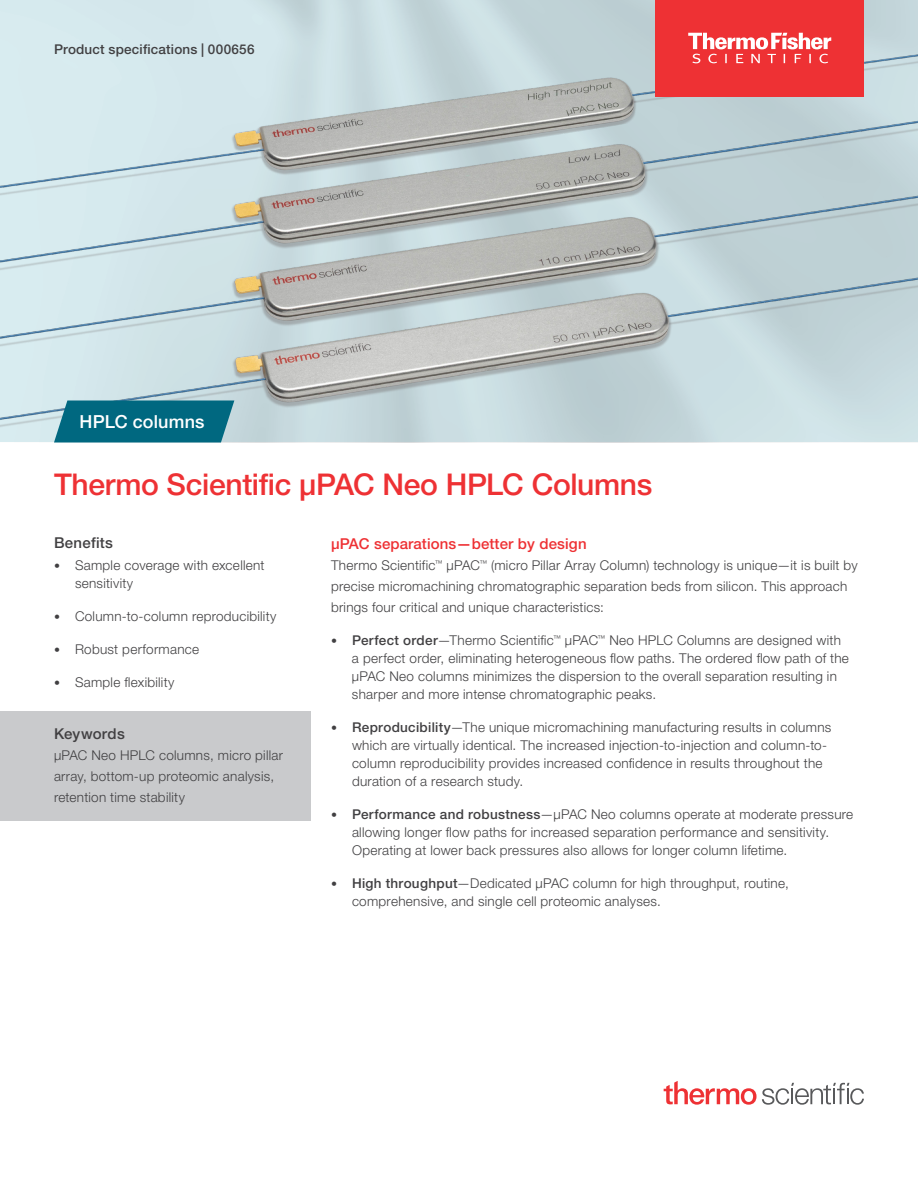
<style>
.page{position:relative;width:918px;height:1188px;background:#fff}
.page>*{position:absolute;margin:0;border:0;box-sizing:border-box;transform-origin:0 0}
.t1{font:500 30px "Helvetica Neue LTW1 G";letter-spacing:-.01em;color:#ee3134}
.t2{font:500 18px "Helvetica Neue LTW1 G";letter-spacing:.01em;color:#fff}
.t3{font:500 15px "Helvetica Neue LTW1 G";letter-spacing:.01em;color:#ee3134}
.t4{font:500 15px "Helvetica Neue LTW1 G";letter-spacing:.02em;color:#414042}
.t5{font:300 13.5px/18px "Helvetica Neue LTW1 G";letter-spacing:.02em;color:#414042}
.t6{font:500 13.5px "Helvetica Neue LTW1 G";letter-spacing:.015em;color:#414042}
.s1{font-size:12px}
.s2{font-weight:500}
</style>
<div class="page">
<svg style="left:0;top:0;width:918px;height:26px;background:#cadde1"></svg>
<img style="left:0;top:26px;width:918px;height:416px">
<div style="left:0;top:711px;width:310px;height:110px;background:#c9cacc"></div>
<svg style="left:54px;top:400px;width:180px;height:42px;background:#107188"></svg>
<div style="left:656px;top:0;width:208px;height:96px;background:#ee3134"></div>
<svg style="left:688px;top:33px;width:143px;height:30px"></svg>
<svg style="left:664px;top:1081px;width:200px;height:24px"></svg>
<p class="t6" style="left:54px;top:41px;width:202px">Product specifications | 000656</p>
<h2 class="t2" style="left:80px;top:411px;width:126px">HPLC columns</h2>
<h1 class="t1" style="left:54px;top:467px;width:600px">Thermo Scientific µPAC Neo HPLC Columns</h1>
<p class="t4" style="left:54px;top:533px;width:61px">Benefits</p>
<p class="t5" style="left:75px;top:556px;width:191px;text-indent:-21px"><span class="s1">•</span> Sample coverage with excellent sensitivity</p>
<p class="t5" style="left:54px;top:607px;width:224px"><span class="s1">•</span> Column-to-column reproducibility</p>
<p class="t5" style="left:54px;top:640px;width:147px"><span class="s1">•</span> Robust performance</p>
<p class="t5" style="left:54px;top:673px;width:122px"><span class="s1">•</span> Sample flexibility</p>
<p class="t4" style="left:54px;top:725px;width:72px">Keywords</p>
<p class="t5" style="left:54px;top:745px;width:231px;line-height:21px">µPAC Neo HPLC columns, micro pillar array, bottom-up proteomic analysis, retention time stability</p>
<p class="t3" style="left:331px;top:535px;width:257px">µPAC separations—better by design</p>
<p class="t5" style="left:331px;top:555px;width:528px;line-height:21px">Thermo Scientific<sup>™</sup> µPAC<sup>™</sup> (micro Pillar Array Column) technology is unique—it is built by precise micromachining chromatographic separation beds from silicon. This approach brings four critical and unique characteristics:</p>
<p class="t5" style="left:352px;top:631px;width:498px;text-indent:-21px"><span class="s1">•</span> <span class="s2">Perfect order</span>—Thermo Scientific<sup>™</sup> μPAC<sup>™</sup> Neo HPLC Columns are designed with a perfect order, eliminating heterogeneous flow paths. The ordered flow path of the μPAC Neo columns minimizes the dispersion to the overall separation resulting in sharper and more intense chromatographic peaks.</p>
<p class="t5" style="left:352px;top:718px;width:481px;text-indent:-21px"><span class="s1">•</span> <span class="s2">Reproducibility</span>—The unique micromachining manufacturing results in columns which are virtually identical. The increased injection-to-injection and column-to&shy;column reproducibility provides increased confidence in results throughout the duration of a research study.</p>
<p class="t5" style="left:352px;top:805px;width:503px;text-indent:-21px"><span class="s1">•</span> <span class="s2">Performance and robustness</span>—μPAC Neo columns operate at moderate pressure allowing longer flow paths for increased separation performance and sensitivity.<br>Operating at lower back pressures also allows for longer column lifetime.</p>
<p class="t5" style="left:352px;top:874px;width:438px;text-indent:-21px"><span class="s1">•</span> <span class="s2">High throughput</span>—Dedicated μPAC column for high throughput, routine, comprehensive, and single cell proteomic analyses.</p>
</div>
